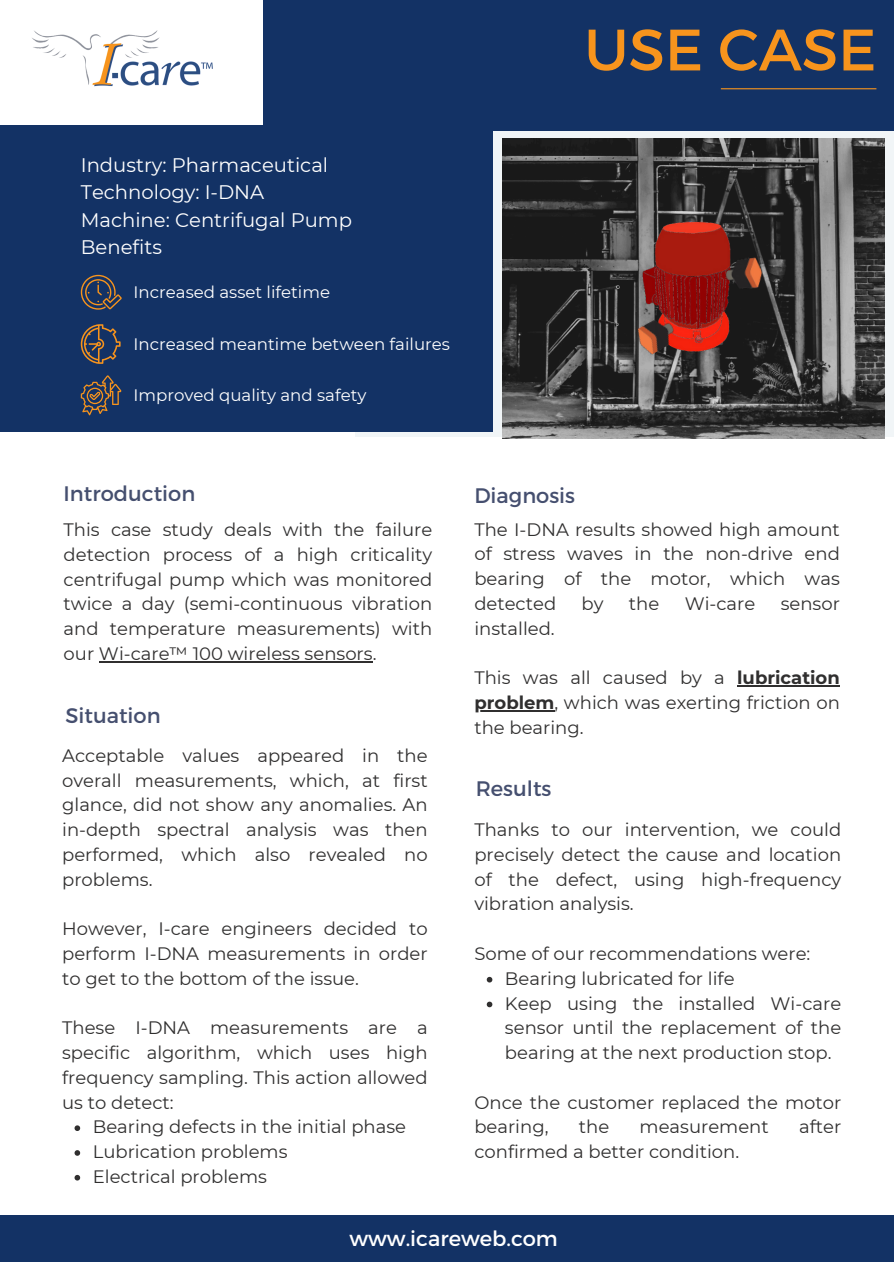
<style>
.page{position:relative;width:894px;height:1264px;background:#fff}
.page>*{position:absolute;margin:0;border:0;box-sizing:border-box;transform-origin:0 0}
.t1{font:58.2px "Montserrat";color:#f7941d}
.t2{font:21px "Montserrat";color:#454f6f}
.t3{font:21px "Montserrat";color:#fff}
.t4{font:19.65px/27.2px "Montserrat";color:#fff}
.t5{font:18px/24.8px "Montserrat";color:#302f2f;text-align:justify}
.t6{font:16.65px "Montserrat";color:#fff}
.s1{font-weight:700}
</style>
<div class="page">
<div style="left:263px;top:0;width:630px;height:230px;background:#133265"></div>
<div style="left:355px;top:131px;width:538px;height:306px;background:#f1f5f7"></div>
<img style="left:502px;top:138px;width:382px;height:301px">
<div style="left:0;top:125px;width:493px;height:306px;background:#133265"></div>
<div style="left:0;top:1215px;width:893px;height:46px;background:#133265"></div>
<img style="left:32px;top:30px;width:181px;height:57px">
<hr style="left:737px;top:685px;width:102px;height:1px;background:#302f2f">
<hr style="left:474px;top:710px;width:80px;height:1px;background:#302f2f">
<svg style="left:486px;top:976px;width:6px;height:6px"></svg>
<svg style="left:486px;top:1001px;width:6px;height:6px"></svg>
<hr style="left:99px;top:661px;width:273px;height:1px;background:#302f2f">
<img style="left:638px;top:220px;width:96px;height:133px">
<img style="left:722px;top:256px;width:40px;height:36px">
<img style="left:631px;top:310px;width:49px;height:47px">
<svg style="left:74px;top:1125px;width:6px;height:5px"></svg>
<svg style="left:74px;top:1150px;width:6px;height:5px"></svg>
<svg style="left:74px;top:1174px;width:6px;height:6px"></svg>
<svg style="left:81px;top:275px;width:40px;height:35px"></svg>
<svg style="left:81px;top:324px;width:39px;height:39px"></svg>
<svg style="left:81px;top:375px;width:40px;height:40px"></svg>
<hr style="left:720px;top:88px;width:156px;height:1px;background:#f7941d">
<h2 class="t1" style="left:584px;top:12px;width:294px">USE CASE</h2>
<p class="t4" style="left:81px;top:151px;width:273px">Industry: Pharmaceutical<br>Technology: I-DNA<br>Machine: Centrifugal Pump<br>Benefits</p>
<p class="t6" style="left:133px;top:282px;width:198px">Increased asset lifetime</p>
<p class="t6" style="left:133px;top:333px;width:318px">Increased meantime between failures</p>
<p class="t6" style="left:133px;top:385px;width:234px">Improved quality and safety</p>
<h2 class="t2" style="left:64px;top:480px;width:133px">Introduction</h2>
<h2 class="t5" style="left:64px;top:517px;width:370px">This case study deals with the failure detection process of a high criticality centrifugal pump which was monitored twice a day (semi-continuous vibration and temperature measurements) with our Wi-care™ 100 wireless sensors.</h2>
<p class="t2" style="left:65px;top:702px;width:97px">Situation</p>
<p class="t5" style="left:62px;top:743px;width:367px">Acceptable values appeared in the overall measurements, which, at first glance, did not show any anomalies. An in-depth spectral analysis was then performed, which also revealed no problems.</p>
<p class="t5" style="left:62px;top:916px;width:367px">However, I-care engineers decided to perform I-DNA measurements in order to get to the bottom of the issue.</p>
<p class="t5" style="left:62px;top:1015px;width:367px">These I-DNA measurements are a specific algorithm, which uses high frequency sampling. This action allowed us to detect:</p>
<p class="t5" style="left:93px;top:1114px;width:315px">Bearing defects in the initial phase</p>
<p class="t5" style="left:93px;top:1139px;width:196px">Lubrication problems</p>
<p class="t5" style="left:93px;top:1163px;width:176px">Electrical problems</p>
<p class="t2" style="left:474px;top:482px;width:102px">Diagnosis</p>
<h2 class="t5" style="left:474px;top:516px;width:367px">The I-DNA results showed high amount of stress waves in the non-drive end bearing of the motor, which was detected</h2>
<h2 class="t5" style="left:581px;top:591px;width:23px">by</h2>
<h2 class="t5" style="left:628px;top:591px;width:32px">the</h2>
<h2 class="t5" style="left:684px;top:591px;width:72px">Wi-care</h2>
<h2 class="t5" style="left:780px;top:591px;width:61px">sensor</h2>
<h2 class="t5" style="left:474px;top:615px;width:82px">installed.</h2>
<p class="t5" style="left:474px;top:665px;width:367px">This was all caused by a <span class="s1">lubrication</span></p>
<p class="t5" style="left:474px;top:690px;width:367px"><span class="s1">problem</span>, which was exerting friction on the bearing.</p>
<p class="t2" style="left:475px;top:774px;width:77px">Results</p>
<p class="t5" style="left:474px;top:817px;width:368px">Thanks to our intervention, we could precisely detect the cause and location of the defect, using high-frequency vibration analysis.</p>
<p class="t5" style="left:474px;top:941px;width:337px">Some of our recommendations were:</p>
<p class="t5" style="left:505px;top:965px;width:231px">Bearing lubricated for life</p>
<p class="t5" style="left:505px;top:990px;width:337px">Keep using the installed Wi-care sensor until the replacement of the bearing at the next production stop.</p>
<h2 class="t5" style="left:474px;top:1089px;width:368px">Once the customer replaced the motor bearing,</h2>
<h2 class="t5" style="left:578px;top:1114px;width:32px">the</h2>
<h2 class="t5" style="left:639px;top:1114px;width:131px">measurement</h2>
<h2 class="t5" style="left:798px;top:1114px;width:44px">after</h2>
<h2 class="t5" style="left:474px;top:1139px;width:266px">confirmed a better condition.</h2>
<p class="t3" style="left:349px;top:1225px;width:210px">www.icareweb.com</p>
</div>
